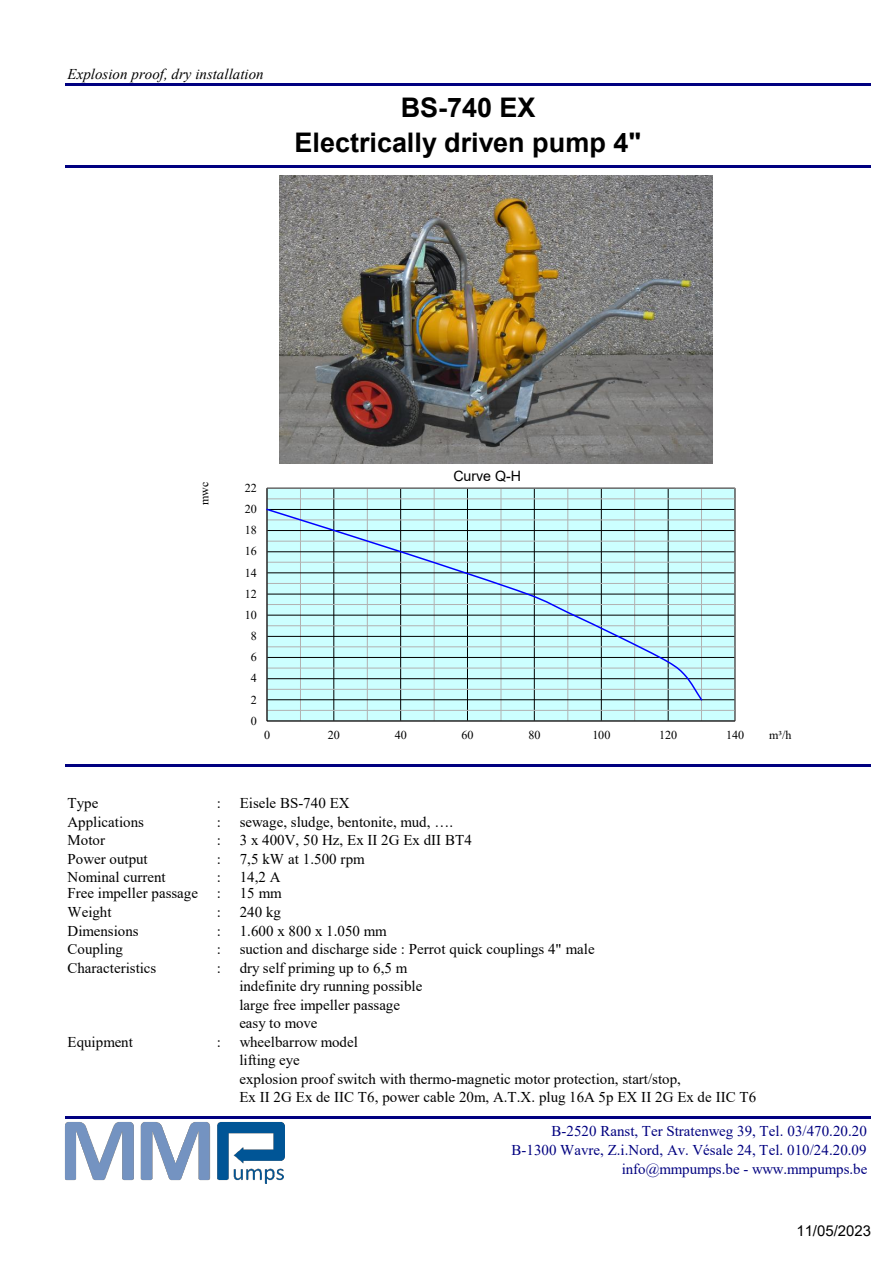
<style>
.page{position:relative;width:894px;height:1263px;background:#fff}
.page>*{position:absolute;margin:0;border:0;box-sizing:border-box;transform-origin:0 0}
.t1{font:700 27px/34.5px "Arial";color:#000;text-align:center}
.t2{font:15px/18.6px "Times New Roman";color:#000}
.t3{font:15px/19px "Times New Roman";color:#000080;text-align:right}
.t4{font:italic 15px "Times New Roman";color:#000}
.t5{font:15px "Arial";color:#000}
.t6{font:14.25px "Arial";color:#000}
.t7{font:12px "Times New Roman";letter-spacing:-.01em;color:#000}
</style>
<div class="page">
<hr style="left:65px;top:83px;width:805px;height:3px;background:#000080">
<hr style="left:65px;top:165px;width:805px;height:3px;background:#000080">
<hr style="left:65px;top:764px;width:805px;height:3px;background:#000080">
<hr style="left:65px;top:1115px;width:805px;height:3px;background:#000080">
<div style="left:267px;top:488px;width:467px;height:233px;background:#cff"></div>
<hr style="left:300px;top:488px;width:1px;height:233px;background:#b2b2b2">
<hr style="left:367px;top:488px;width:1px;height:233px;background:#b2b2b2">
<hr style="left:433px;top:488px;width:1px;height:233px;background:#b2b2b2">
<hr style="left:500px;top:488px;width:1px;height:233px;background:#b2b2b2">
<hr style="left:567px;top:488px;width:1px;height:233px;background:#b2b2b2">
<hr style="left:634px;top:488px;width:1px;height:233px;background:#b2b2b2">
<hr style="left:701px;top:488px;width:1px;height:233px;background:#b2b2b2">
<hr style="left:333px;top:488px;width:1px;height:233px;background:#000">
<hr style="left:400px;top:488px;width:1px;height:233px;background:#000">
<hr style="left:467px;top:488px;width:1px;height:233px;background:#000">
<hr style="left:534px;top:488px;width:1px;height:233px;background:#000">
<hr style="left:600px;top:488px;width:1px;height:233px;background:#000">
<hr style="left:667px;top:488px;width:1px;height:233px;background:#000">
<hr style="left:267px;top:710px;width:467px;height:1px;background:#b2b2b2">
<hr style="left:267px;top:689px;width:467px;height:1px;background:#b2b2b2">
<hr style="left:267px;top:668px;width:467px;height:1px;background:#b2b2b2">
<hr style="left:267px;top:646px;width:467px;height:1px;background:#b2b2b2">
<hr style="left:267px;top:625px;width:467px;height:1px;background:#b2b2b2">
<hr style="left:267px;top:604px;width:467px;height:1px;background:#b2b2b2">
<hr style="left:267px;top:583px;width:467px;height:1px;background:#b2b2b2">
<hr style="left:267px;top:562px;width:467px;height:1px;background:#b2b2b2">
<hr style="left:267px;top:541px;width:467px;height:1px;background:#b2b2b2">
<hr style="left:267px;top:519px;width:467px;height:1px;background:#b2b2b2">
<hr style="left:267px;top:498px;width:467px;height:1px;background:#b2b2b2">
<hr style="left:267px;top:699px;width:467px;height:1px;background:#000">
<hr style="left:267px;top:678px;width:467px;height:1px;background:#000">
<hr style="left:267px;top:657px;width:467px;height:1px;background:#000">
<hr style="left:267px;top:636px;width:467px;height:1px;background:#000">
<hr style="left:267px;top:615px;width:467px;height:1px;background:#000">
<hr style="left:267px;top:594px;width:467px;height:1px;background:#000">
<hr style="left:267px;top:572px;width:467px;height:1px;background:#000">
<hr style="left:267px;top:551px;width:467px;height:1px;background:#000">
<hr style="left:267px;top:530px;width:467px;height:1px;background:#000">
<hr style="left:267px;top:509px;width:467px;height:1px;background:#000">
<hr style="left:267px;top:720px;width:467px;height:1px;background:#000">
<hr style="left:266px;top:488px;width:1px;height:233px;background:#000">
<svg style="left:266px;top:507px;width:437px;height:195px"></svg>
<img style="left:279px;top:175px;width:433px;height:289px">
<img style="left:65px;top:1122px;width:220px;height:61px">
<p class="t4" style="left:68px;top:69px;width:197px">Explosion proof, dry installation</p>
<h1 class="t1" style="left:294px;top:93px;width:348px">BS-740 EX<br>Electrically driven pump 4"</h1>
<p class="t7" style="left:200px;top:505px;width:25px;rotate:-90deg">mwc</p>
<p class="t7" style="left:245px;top:484px;width:13px">22</p>
<p class="t7" style="left:245px;top:505px;width:13px">20</p>
<p class="t7" style="left:245px;top:526px;width:13px">18</p>
<p class="t7" style="left:245px;top:547px;width:13px">16</p>
<p class="t7" style="left:245px;top:568px;width:13px">14</p>
<p class="t7" style="left:245px;top:589px;width:13px">12</p>
<p class="t7" style="left:245px;top:611px;width:13px">10</p>
<p class="t7" style="left:251px;top:632px;width:8px">8</p>
<p class="t7" style="left:251px;top:653px;width:8px">6</p>
<p class="t7" style="left:251px;top:674px;width:8px">4</p>
<p class="t7" style="left:251px;top:695px;width:8px">2</p>
<p class="t7" style="left:251px;top:716px;width:8px">0</p>
<p class="t6" style="left:453px;top:471px;width:69px">Curve Q-H</p>
<p class="t7" style="left:264px;top:730px;width:8px">0</p>
<p class="t7" style="left:328px;top:730px;width:13px">20</p>
<p class="t7" style="left:394px;top:730px;width:13px">40</p>
<p class="t7" style="left:461px;top:730px;width:13px">60</p>
<p class="t7" style="left:528px;top:730px;width:13px">80</p>
<p class="t7" style="left:592px;top:730px;width:20px">100</p>
<p class="t7" style="left:659px;top:730px;width:20px">120</p>
<p class="t7" style="left:726px;top:730px;width:20px">140</p>
<p class="t7" style="left:768px;top:731px;width:24px">m³/h</p>
<p class="t2" style="left:68px;top:795px;width:32px">Type</p>
<p class="t2" style="left:217px;top:795px;width:6px">:</p>
<p class="t2" style="left:240px;top:795px;width:111px">Eisele BS-740 EX</p>
<p class="t2" style="left:68px;top:814px;width:78px">Applications</p>
<p class="t2" style="left:217px;top:814px;width:6px">:</p>
<p class="t2" style="left:240px;top:814px;width:215px">sewage, sludge, bentonite, mud, ….</p>
<p class="t2" style="left:68px;top:832px;width:39px">Motor</p>
<p class="t2" style="left:217px;top:832px;width:6px">:</p>
<p class="t2" style="left:240px;top:832px;width:234px">3 x 400V, 50 Hz, Ex II 2G Ex dII BT4</p>
<p class="t2" style="left:68px;top:851px;width:82px">Power output</p>
<p class="t2" style="left:217px;top:851px;width:6px">:</p>
<p class="t2" style="left:240px;top:851px;width:126px">7,5 kW at 1.500 rpm</p>
<p class="t2" style="left:68px;top:869px;width:100px">Nominal current</p>
<p class="t2" style="left:217px;top:869px;width:6px">:</p>
<p class="t2" style="left:240px;top:869px;width:42px">14,2 A</p>
<p class="t2" style="left:68px;top:885px;width:132px">Free impeller passage</p>
<p class="t2" style="left:217px;top:885px;width:6px">:</p>
<p class="t2" style="left:240px;top:885px;width:43px">15 mm</p>
<p class="t2" style="left:68px;top:904px;width:45px">Weight</p>
<p class="t2" style="left:217px;top:904px;width:6px">:</p>
<p class="t2" style="left:240px;top:904px;width:43px">240 kg</p>
<p class="t2" style="left:68px;top:923px;width:72px">Dimensions</p>
<p class="t2" style="left:217px;top:923px;width:6px">:</p>
<p class="t2" style="left:240px;top:923px;width:149px">1.600 x 800 x 1.050 mm</p>
<p class="t2" style="left:68px;top:941px;width:57px">Coupling</p>
<p class="t2" style="left:217px;top:941px;width:6px">:</p>
<p class="t2" style="left:240px;top:941px;width:356px">suction and discharge side : Perrot quick couplings 4" male</p>
<p class="t2" style="left:68px;top:960px;width:90px">Characteristics</p>
<p class="t2" style="left:217px;top:960px;width:6px">:</p>
<p class="t2" style="left:239px;top:960px;width:184px">dry self priming up to 6,5 m indefinite dry running possible large free impeller passage easy to move</p>
<p class="t2" style="left:68px;top:1034px;width:67px">Equipment</p>
<p class="t2" style="left:217px;top:1034px;width:6px">:</p>
<p class="t2" style="left:239px;top:1034px;width:518px">wheelbarrow model<br>lifting eye<br>explosion proof switch with thermo-magnetic motor protection, start/stop,<br>Ex II 2G Ex de IIC T6, power cable 20m, A.T.X. plug 16A 5p EX II 2G Ex de IIC T6</p>
<p class="t3" style="left:511px;top:1123px;width:357px">B-2520 Ranst, Ter Stratenweg 39, Tel. 03/470.20.20<br>B-1300 Wavre, Z.i.Nord, Av. Vésale 24, Tel. 010/24.20.09 info@mmpumps.be - www.mmpumps.be</p>
<p class="t5" style="left:796px;top:1224px;width:76px">11/05/2023</p>
</div>
